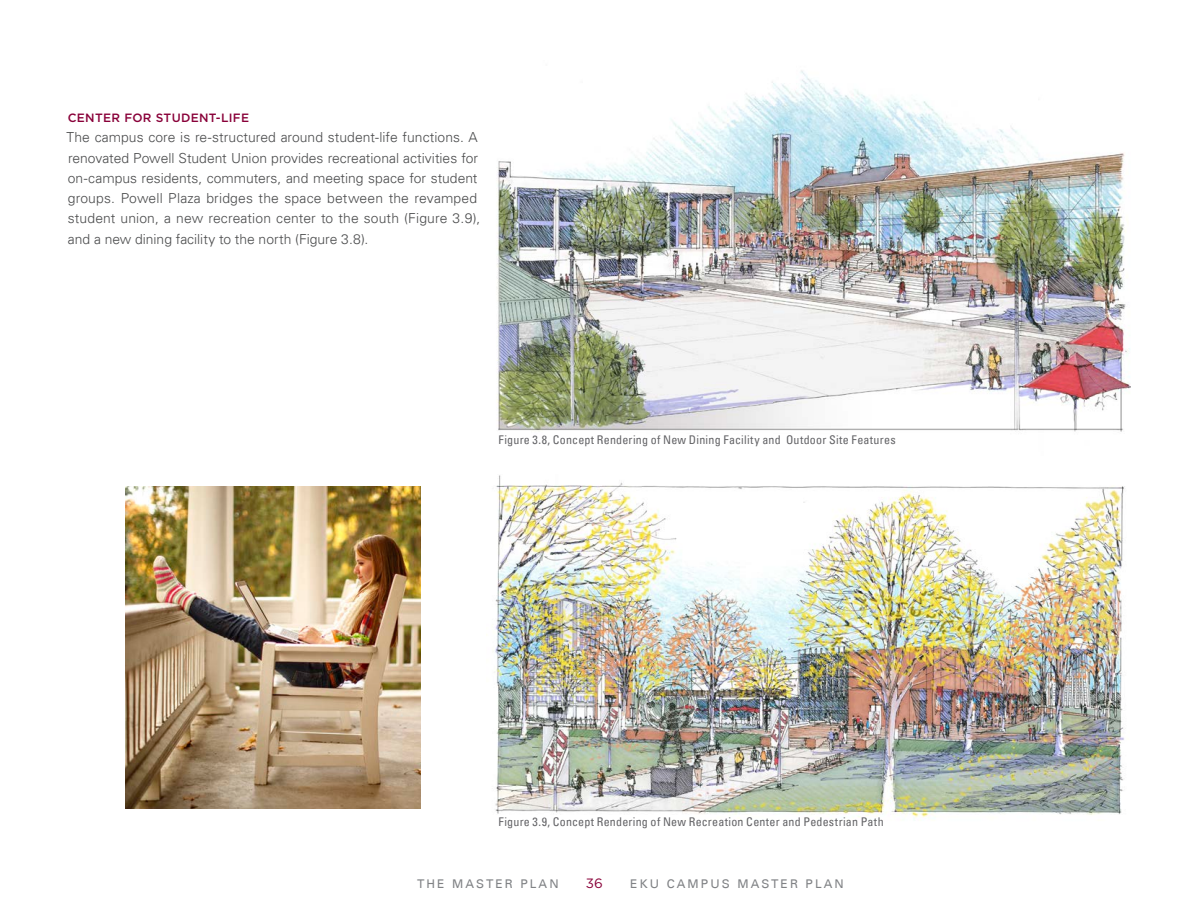
<style>
.page{position:relative;width:1188px;height:918px;background:#fff}
.page>*{position:absolute;margin:0;border:0;box-sizing:border-box;transform-origin:0 0}
.Body{font:300 13.8px/20.2px "Univers LT";color:#4b4c4d}
.t1{font:13.5px "Gotham";color:#890039}
.t2{font:condensed 12px "Univers LT";letter-spacing:.02em;color:#636366}
.t3{font:12px "Univers LT";letter-spacing:.175em;color:#808285}
.Text_Headers{font:500 12px "Gotham";letter-spacing:.025em;color:#890039}
</style>
<div class="page">
<img style="left:497px;top:70px;width:634px;height:362px">
<img style="left:494px;top:475px;width:631px;height:345px">
<img style="left:126px;top:486px;width:294px;height:322px">
<p class="Text_Headers" style="left:68px;top:110px;width:183px">CENTER FOR STUDENT-LIFE</p>
<p class="Body" style="left:66px;top:127px;width:416px">The campus core is re-structured around student-life functions. A renovated Powell Student Union provides recreational activities for on-campus residents, commuters, and meeting space for student groups. Powell Plaza bridges the space between the revamped student union, a new recreation center to the south (Figure 3.9), and a new dining facility to the north (Figure 3.8).</p>
<p class="t2" style="left:499px;top:432px;width:399px">Figure 3.8, Concept Rendering of New Dining Facility and Outdoor Site Features</p>
<p class="t2" style="left:499px;top:815px;width:387px">Figure 3.9, Concept Rendering of New Recreation Center and Pedestrian Path</p>
<p class="t3" style="left:417px;top:876px;width:143px">THE MASTER PLAN</p>
<p class="t1" style="left:586px;top:874px;width:19px">36</p>
<p class="t3" style="left:630px;top:876px;width:215px">EKU CAMPUS MASTER PLAN</p>
</div>
